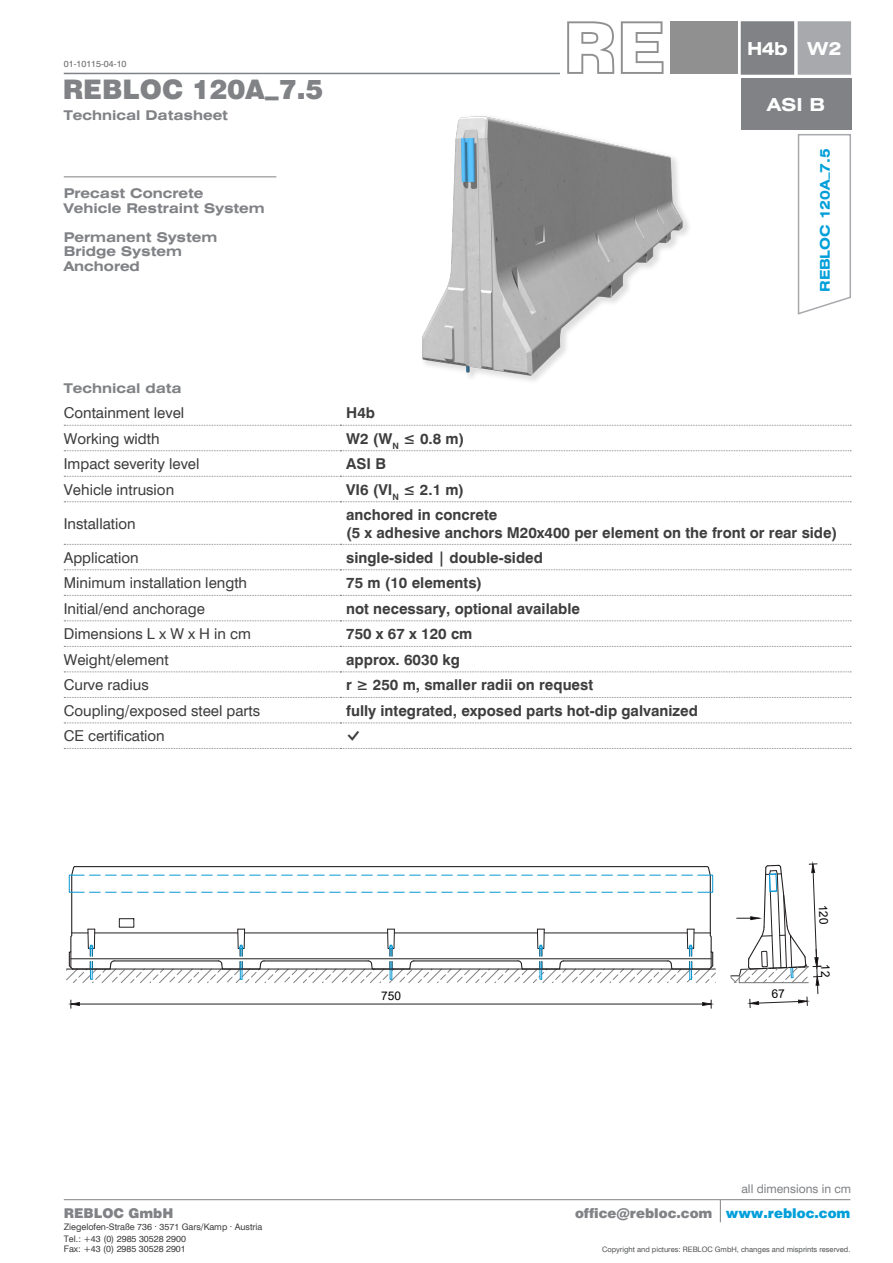
<style>
.page{position:relative;width:893px;height:1263px;background:#fff}
.page>*{position:absolute;margin:0;border:0;box-sizing:border-box;transform-origin:0 0}
.t1{font:900 27px "Swiss 721 BT";color:#808285}
.t2{font:700 expanded 18px "Swiss 721 BT";color:#fff}
.t3{font:700 15px "Swiss 721 BT";color:#3e3e3f}
.t4{font:15px "Swiss 721 BT";color:#3e3e3f}
.t5{font:700 expanded 13.5px "Swiss 721 BT";color:#808285}
.t6{font:900 13.5px "Swiss 721 BT";color:#808285}
.t7{font:700 expanded 13.5px "Swiss 721 BT";color:#009fda}
.t8{font:12px "Swiss 721 BT";color:#808285}
.t9{font:11.85px "Arial";color:#000}
.t10{font:9px/11.9px "Swiss 721 BT";color:#3e3e3f}
.t11{font:9px "Swiss 721 BT";color:#67676a}
.t12{font:7.5px "Swiss 721 BT";color:#545557}
.s1{color:#009fda}
</style>
<div class="page">
<hr style="left:64px;top:1199px;width:786px;height:1px;background:#808285">
<svg style="left:720px;top:1200px;width:1px;height:22px"></svg>
<hr style="left:79px;top:1004px;width:624px;height:1px;background:#231f20">
<svg style="left:70px;top:1000px;width:10px;height:8px"></svg>
<svg style="left:702px;top:1000px;width:10px;height:8px"></svg>
<svg style="left:66px;top:866px;width:650px;height:117px"></svg>
<hr style="left:67px;top:969px;width:648px;height:1px;background:#231f20">
<div style="left:119px;top:918px;width:15px;height:9px;border:1px solid #231f20"></div>
<hr style="left:64px;top:73px;width:496px;height:1px;background:#808285">
<div style="left:670px;top:21px;width:67px;height:53px;background:#8f908f"></div>
<svg style="left:621px;top:21px;width:42px;height:53px"></svg>
<svg style="left:567px;top:21px;width:47px;height:53px"></svg>
<svg style="left:64px;top:425px;width:787px;height:1px"></svg>
<svg style="left:64px;top:450px;width:787px;height:1px"></svg>
<svg style="left:64px;top:476px;width:787px;height:1px"></svg>
<svg style="left:64px;top:501px;width:787px;height:1px"></svg>
<svg style="left:64px;top:544px;width:787px;height:1px"></svg>
<svg style="left:64px;top:569px;width:787px;height:1px"></svg>
<svg style="left:64px;top:595px;width:787px;height:1px"></svg>
<svg style="left:64px;top:620px;width:787px;height:1px"></svg>
<svg style="left:64px;top:646px;width:787px;height:1px"></svg>
<svg style="left:64px;top:671px;width:787px;height:1px"></svg>
<svg style="left:64px;top:697px;width:787px;height:1px"></svg>
<svg style="left:64px;top:722px;width:787px;height:1px"></svg>
<svg style="left:64px;top:748px;width:787px;height:1px"></svg>
<div style="left:735px;top:1178px;width:122px;height:22px;background:#fff"></div>
<svg style="left:797px;top:134px;width:54px;height:181px"></svg>
<div style="left:741px;top:79px;width:110px;height:51px;background:#808285"></div>
<div style="left:741px;top:22px;width:52px;height:52px;background:#808285"></div>
<div style="left:741px;top:21px;width:53px;height:54px;border:2px solid #808285"></div>
<div style="left:798px;top:22px;width:52px;height:52px;background:#a8a9ad"></div>
<div style="left:798px;top:21px;width:53px;height:54px;border:2px solid #a8a9ad"></div>
<hr style="left:64px;top:176px;width:212px;height:1px;background:#808285">
<img style="left:422px;top:116px;width:267px;height:265px">
<svg style="left:730px;top:863px;width:92px;height:145px"></svg>
<svg style="left:821px;top:1199px;width:9px;height:2px"></svg>
<p class="t11" style="left:64px;top:58px;width:64px">01-10115-04-10</p>
<p class="t1" style="left:63px;top:73px;width:262px">REBLOC 120A_7.5</p>
<p class="t5" style="left:64px;top:107px;width:166px">Technical Datasheet</p>
<p class="t5" style="left:64px;top:185px;width:141px">Precast Concrete</p>
<p class="t5" style="left:64px;top:200px;width:203px">Vehicle Restraint System</p>
<p class="t5" style="left:64px;top:229px;width:155px">Permanent System</p>
<p class="t5" style="left:64px;top:243px;width:120px">Bridge System</p>
<p class="t5" style="left:64px;top:258px;width:78px">Anchored</p>
<p class="t5" style="left:64px;top:380px;width:119px">Technical data</p>
<p class="t2" style="left:747px;top:38px;width:42px">H4b</p>
<p class="t2" style="left:807px;top:38px;width:35px">W2</p>
<p class="t2" style="left:767px;top:94px;width:59px">ASI B</p>
<p class="t7" style="left:817px;top:292px;width:145px;rotate:-90deg">REBLOC 120A_7.5</p>
<p class="t4" style="left:64px;top:404px;width:122px">Containment level</p>
<p class="t3" style="left:346px;top:404px;width:30px">H4b</p>
<p class="t4" style="left:64px;top:429px;width:97px">Working width</p>
<p class="t3" style="left:346px;top:429px;width:120px">W2 (W<sub>N</sub> ≤ 0.8 m)</p>
<p class="t4" style="left:64px;top:455px;width:137px">Impact severity level</p>
<p class="t3" style="left:346px;top:455px;width:41px">ASI B</p>
<p class="t4" style="left:64px;top:480px;width:112px">Vehicle intrusion</p>
<p class="t3" style="left:346px;top:480px;width:120px">VI6 (VI<sub>N</sub> ≤ 2.1 m)</p>
<p class="t4" style="left:64px;top:514px;width:73px">Installation</p>
<p class="t3" style="left:346px;top:505px;width:153px">anchored in concrete</p>
<p class="t3" style="left:346px;top:523px;width:493px">(5 x adhesive anchors M20x400 per element on the front or rear side)</p>
<p class="t4" style="left:64px;top:548px;width:76px">Application</p>
<p class="t3" style="left:346px;top:548px;width:198px">single-sided | double-sided</p>
<p class="t4" style="left:64px;top:574px;width:185px">Minimum installation length</p>
<p class="t3" style="left:346px;top:574px;width:137px">75 m (10 elements)</p>
<p class="t4" style="left:64px;top:599px;width:143px">Initial/end anchorage</p>
<p class="t3" style="left:346px;top:599px;width:235px">not necessary, optional available</p>
<p class="t4" style="left:64px;top:625px;width:189px">Dimensions L x W x H in cm</p>
<p class="t3" style="left:346px;top:625px;width:128px">750 x 67 x 120 cm</p>
<p class="t4" style="left:64px;top:650px;width:106px">Weight/element</p>
<p class="t3" style="left:346px;top:650px;width:115px">approx. 6030 kg</p>
<p class="t4" style="left:64px;top:676px;width:87px">Curve radius</p>
<p class="t3" style="left:346px;top:676px;width:248px">r ≥ 250 m, smaller radii on request</p>
<p class="t4" style="left:64px;top:701px;width:198px">Coupling/exposed steel parts</p>
<p class="t3" style="left:346px;top:701px;width:353px">fully integrated, exposed parts hot-dip galvanized</p>
<p class="t4" style="left:64px;top:727px;width:103px">CE certification</p>
<p class="t9" style="left:381px;top:987px;width:21px">750</p>
<p class="t8" style="left:741px;top:1182px;width:111px">all dimensions in cm</p>
<p class="t6" style="left:64px;top:1205px;width:111px">REBLOC GmbH</p>
<p class="t6" style="left:575px;top:1205px;width:277px">office@rebloc.com <span class="s1">www.rebloc.com</span></p>
<p class="t10" style="left:64px;top:1221px;width:200px">Ziegelofen-Straße 736 . 3571 Gars/Kamp . Austria<br>Tel.: +43 (0) 2985 30528 2900</p>
<p class="t10" style="left:64px;top:1243px;width:124px">Fax: +43 (0) 2985 30528 2901</p>
<p class="t12" style="left:602px;top:1245px;width:250px">Copyright and pictures: REBLOC GmbH, changes and misprints reserved.</p>
</div>
